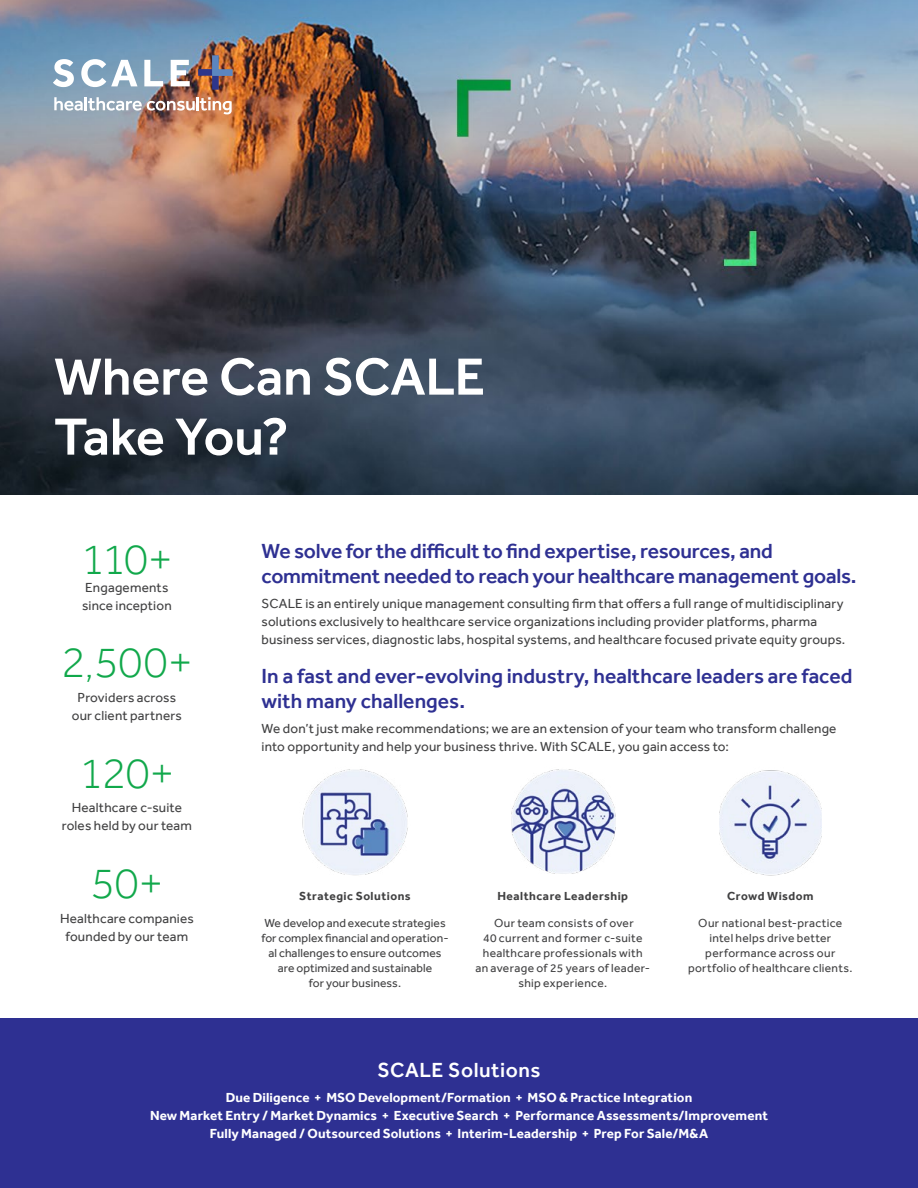
<style>
.page{position:relative;width:918px;height:1188px;background:#fff}
.page>*{position:absolute;margin:0;border:0;box-sizing:border-box;transform-origin:0 0}
.t1{font:500 54px/60px "Effra";letter-spacing:-.005em;color:#fff}
.Big_number{font:300 45px "Effra";letter-spacing:-.04em;color:#11a84b}
.Callout{font:300 45px "Effra";color:#11a84b}
.Headline_1{font:500 21px/25.5px "Effra";letter-spacing:-.005em;color:#2e3092}
.Headline_1-2{font:500 21px "Effra";letter-spacing:.025em;color:#fff}
.Body{font:13.5px/18px "Effra";letter-spacing:.015em;color:#414142;text-align:center}
.Body-2{font:700 13.5px/18px "Effra";letter-spacing:.01em;color:#fff;text-align:center}
.Big_number-2{font:13.5px/18px "Effra";letter-spacing:.015em;color:#414142}
.Body-3{font:12px/15px "Effra";letter-spacing:.02em;color:#414142;text-align:center}
.Body-4{font:700 12px "Effra";letter-spacing:.04em;color:#414142}
</style>
<div class="page">
<img style="left:0;top:0;width:918px;height:495px">
<svg style="left:53px;top:59px;width:21px;height:28px"></svg>
<svg style="left:81px;top:59px;width:57px;height:28px"></svg>
<svg style="left:144px;top:60px;width:19px;height:26px"></svg>
<svg style="left:171px;top:60px;width:19px;height:26px"></svg>
<svg style="left:198px;top:55px;width:35px;height:35px"></svg>
<svg style="left:54px;top:97px;width:178px;height:17px"></svg>
<div style="left:0;top:1019px;width:918px;height:169px;background:#2e3092"></div>
<img style="left:302px;top:769px;width:106px;height:107px">
<img style="left:719px;top:770px;width:103px;height:106px">
<img style="left:511px;top:769px;width:104px;height:105px">
<p class="t1" style="left:54px;top:346px;width:433px">Where Can SCALE<br>Take You?</p>
<p class="Big_number" style="left:81px;top:532px;width:93px">110+</p>
<p class="Big_number-2" style="left:82px;top:578px;width:91px">Engagements since inception</p>
<p class="Callout" style="left:61px;top:635px;width:133px">2,500+</p>
<p class="Body" style="left:72px;top:688px;width:111px">Providers across our client partners</p>
<p class="Big_number" style="left:79px;top:746px;width:97px">120+</p>
<p class="Body" style="left:62px;top:799px;width:132px">Healthcare c-suite roles held by our team</p>
<p class="Big_number" style="left:90px;top:856px;width:74px">50+</p>
<p class="Body" style="left:60px;top:909px;width:135px">Healthcare companies founded by our team</p>
<p class="Headline_1" style="left:262px;top:538px;width:597px">We solve for the difficult to find expertise, resources, and commitment needed to reach your healthcare management goals.</p>
<p class="Body" style="left:262px;top:594px;width:585px;text-align:left">SCALE is an entirely unique management consulting firm that offers a full range of multidisciplinary solutions exclusively to healthcare service organizations including provider platforms, pharma business services, diagnostic labs, hospital systems, and healthcare focused private equity groups.</p>
<p class="Headline_1" style="left:262px;top:663px;width:592px">In a fast and ever-evolving industry, healthcare leaders are faced with many challenges.</p>
<p class="Body" style="left:262px;top:720px;width:576px;text-align:left">We don’t just make recommendations; we are an extension of your team who transform challenge into opportunity and help your business thrive. With SCALE, you gain access to:</p>
<p class="Body-4" style="left:299px;top:889px;width:113px">Strategic Solutions</p>
<p class="Body-4" style="left:497px;top:889px;width:132px">Healthcare Leadership</p>
<p class="Body-4" style="left:727px;top:889px;width:88px">Crowd Wisdom</p>
<p class="Body-3" style="left:261px;top:915px;width:189px">We develop and execute strategies for complex financial and operation&shy;al challenges to ensure outcomes are optimized and sustainable<br>for your business.</p>
<p class="Body-3" style="left:475px;top:915px;width:176px">Our team consists of over<br>40 current and former c-suite healthcare professionals with an average of 25 years of leader&shy;ship experience.</p>
<p class="Body-3" style="left:688px;top:915px;width:166px">Our national best-practice intel helps drive better performance across our portfolio of healthcare clients.</p>
<p class="Headline_1-2" style="left:378px;top:1057px;width:164px">SCALE Solutions</p>
<p class="Body-2" style="left:150px;top:1088px;width:619px">Due Diligence + MSO Development/Formation + MSO &amp; Practice Integration<br>New Market Entry / Market Dynamics + Executive Search + Performance Assessments/Improvement<br>Fully Managed / Outsourced Solutions + Interim-Leadership + Prep For Sale/M&amp;A</p>
</div>
